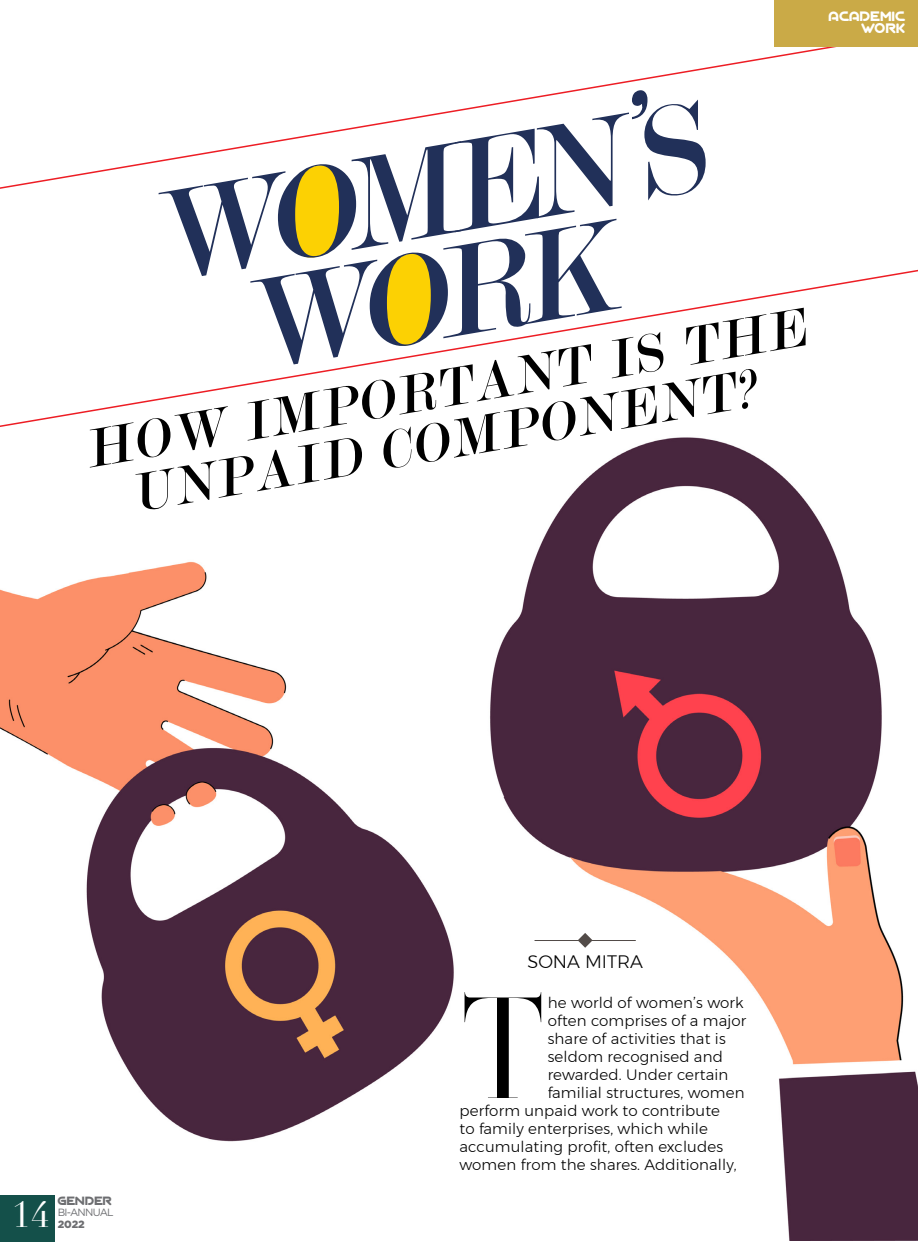
<style>
.page{position:relative;width:918px;height:1242px;background:#fff}
.page>*{position:absolute;margin:0;border:0;box-sizing:border-box;transform-origin:0 0}
.t1{font:143.55px "UVF Narziss Drops";color:#000}
.t2{font:italic 137.55px/102.3px "Modern";color:#213059;text-align:center;scale:.96 1}
.t3{font:italic 57.75px/51.4px "Modern";color:#000;text-align:center;scale:.96 1}
.t4{font:35.4px "Didot";color:#fff}
.t5{font:300 18px "Montserrat";color:#000}
.t6{font:300 15px "Montserrat";letter-spacing:.01em;color:#000}
.t7{font:12px/12px "AGALEGA";letter-spacing:.04em;color:#fff;text-align:right}
.t8{font:10.5px "Gotham";letter-spacing:-.07em;color:#6d6e71}
.t9{font:10.5px "AGALEGA";letter-spacing:.045em;color:#6d6e71}
.t10{font:900 10.5px "Gotham";color:#6d6e71}
</style>
<div class="page">
<svg style="left:0;top:46px;width:918px;height:143px"></svg>
<img style="left:0;top:437px;width:918px;height:804px">
<svg style="left:282px;top:159px;width:71px;height:99px"></svg>
<svg style="left:392px;top:253px;width:41px;height:11px"></svg>
<hr style="left:535px;top:940px;width:101px;height:1px;background:#524b48">
<svg style="left:578px;top:933px;width:15px;height:15px"></svg>
<div style="left:774px;top:0;width:144px;height:46px;background:#caaa47"></div>
<svg style="left:0;top:264px;width:918px;height:163px"></svg>
<div style="left:0;top:1196px;width:55px;height:46px;background:#14504a"></div>
<h2 class="t2" style="left:141px;top:193px;width:585px;rotate:-10deg">WOMEN’S<br>WORK</h2>
<h3 class="t3" style="left:82px;top:427px;width:760px;rotate:-10deg">HOW IMPORTANT IS THE<br>UNPAID COMPONENT?</h3>
<p class="t7" style="left:829px;top:10px;width:78px">ACADEMIC<br>WORK</p>
<h3 class="t4" style="left:12px;top:1193px;width:38px">14</h3>
<p class="t9" style="left:58px;top:1194px;width:56px">GENDER</p>
<p class="t8" style="left:58px;top:1206px;width:58px">BI-ANNUAL</p>
<p class="t10" style="left:58px;top:1217px;width:28px">2022</p>
<p class="t5" style="left:527px;top:948px;width:117px">SONA MITRA</p>
<h1 class="t1" style="left:460px;top:953px;width:88px">T</h1>
<p class="t6" style="left:548px;top:991px;width:197px">he world of women’s work</p>
<p class="t6" style="left:548px;top:1009px;width:200px">often comprises of a major</p>
<p class="t6" style="left:548px;top:1027px;width:180px">share of activities that is</p>
<p class="t6" style="left:548px;top:1045px;width:177px">seldom recognised and</p>
<p class="t6" style="left:548px;top:1063px;width:182px">rewarded. Under certain</p>
<p class="t6" style="left:548px;top:1081px;width:198px">familial structures, women</p>
<p class="t6" style="left:460px;top:1099px;width:262px">perform unpaid work to contribute</p>
<p class="t6" style="left:460px;top:1117px;width:250px">to family enterprises, which while</p>
<p class="t6" style="left:460px;top:1135px;width:265px">accumulating profit, often excludes</p>
<p class="t6" style="left:460px;top:1153px;width:279px">women from the shares. Additionally,</p>
</div>
